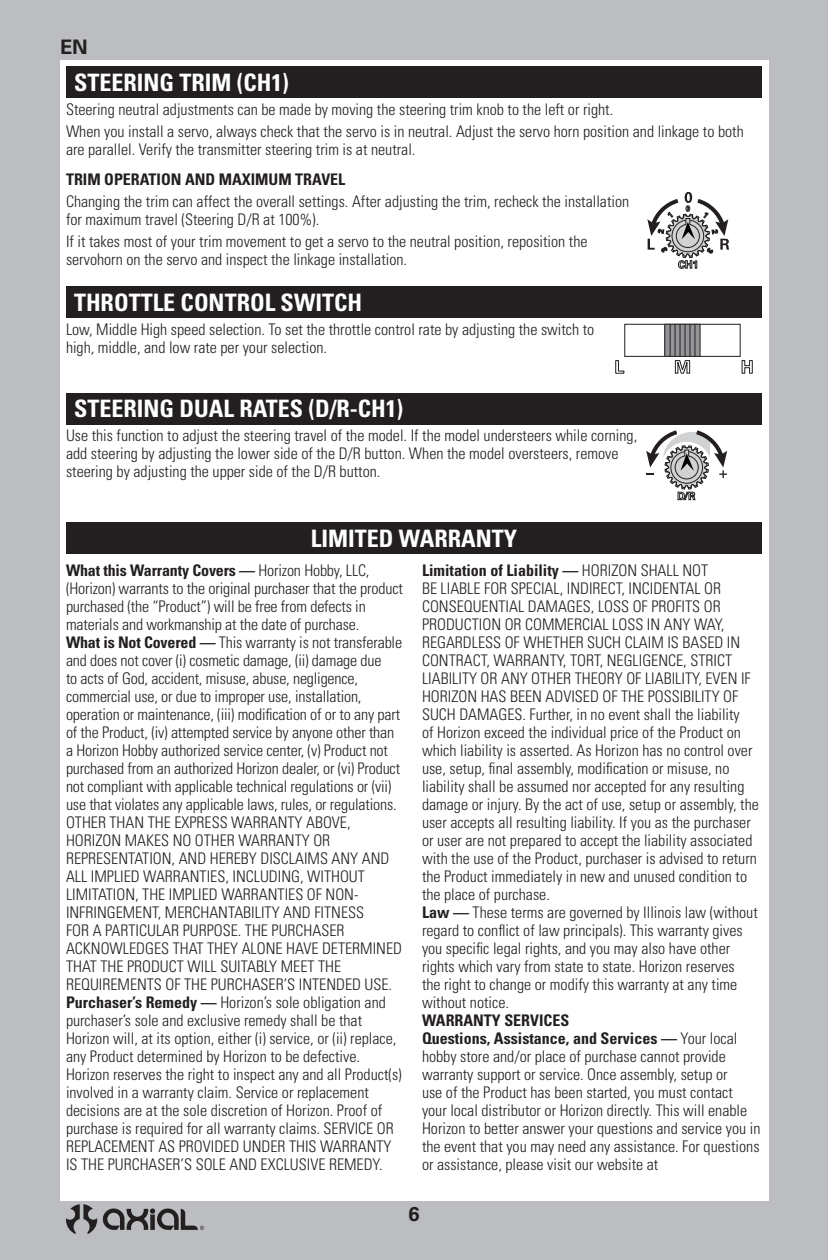
<style>
.page{position:relative;width:828px;height:1260px;background:#bcbdc0}
.page>*{position:absolute;margin:0;border:0;box-sizing:border-box;transform-origin:0 0}
.t1{font:700 condensed 24px "Univers LT Std";color:#fff}
.t2{font:700 20px "Univers LT Std";color:#231f20}
.t3{font:300 condensed 16px/18px "Univers LT Std";color:#231f20}
.t4{font:700 condensed 16px "Univers LT Std";color:#231f20}
.s1{font-weight:700}
</style>
<div class="page">
<div style="left:60px;top:60px;width:709px;height:1140px;background:#fff"></div>
<svg style="left:66px;top:1204px;width:31px;height:30px"></svg>
<svg style="left:103px;top:1208px;width:101px;height:22px"></svg>
<div style="left:66px;top:522px;width:696px;height:32px;background:#231f20"></div>
<svg style="left:646px;top:430px;width:81px;height:70px"></svg>
<svg style="left:647px;top:192px;width:82px;height:77px"></svg>
<div style="left:624px;top:324px;width:117px;height:33px;border:1px solid #231f20"></div>
<svg style="left:666px;top:326px;width:33px;height:29px"></svg>
<div style="left:664px;top:324px;width:37px;height:33px;border:1px solid #231f20"></div>
<hr style="left:670px;top:324px;width:1px;height:32px;background:#231f20">
<hr style="left:675px;top:324px;width:1px;height:32px;background:#231f20">
<hr style="left:680px;top:324px;width:1px;height:32px;background:#231f20">
<hr style="left:685px;top:324px;width:1px;height:32px;background:#231f20">
<hr style="left:690px;top:324px;width:1px;height:32px;background:#231f20">
<hr style="left:695px;top:324px;width:1px;height:32px;background:#231f20">
<svg style="left:615px;top:360px;width:9px;height:14px"></svg>
<svg style="left:675px;top:360px;width:15px;height:14px"></svg>
<svg style="left:742px;top:360px;width:11px;height:14px"></svg>
<div style="left:66px;top:393px;width:696px;height:32px;background:#231f20"></div>
<div style="left:66px;top:286px;width:696px;height:32px;background:#231f20"></div>
<div style="left:66px;top:66px;width:696px;height:32px;background:#231f20"></div>
<p class="t2" style="left:60px;top:39px;width:29px">EN</p>
<h1 class="t1" style="left:74px;top:73px;width:216px">STEERING TRIM (CH1)</h1>
<p class="t3" style="left:66px;top:100px;width:679px;line-height:22px">Steering neutral adjustments can be made by moving the steering trim knob to the left or right.<br>When you install a servo, always check that the servo is in neutral. Adjust the servo horn position and linkage to both</p>
<p class="t3" style="left:66px;top:142px;width:351px">are parallel. Verify the transmitter steering trim is at neutral.</p>
<p class="t4" style="left:66px;top:173px;width:281px">TRIM OPERATION AND MAXIMUM TRAVEL</p>
<p class="t3" style="left:66px;top:194px;width:565px">Changing the trim can affect the overall settings. After adjusting the trim, recheck the installation for maximum travel (Steering D/R at 100%).</p>
<p class="t3" style="left:66px;top:234px;width:523px">If it takes most of your trim movement to get a servo to the neutral position, reposition the servohorn on the servo and inspect the linkage installation.</p>
<h1 class="t1" style="left:74px;top:293px;width:290px">THROTTLE CONTROL SWITCH</h1>
<p class="t3" style="left:66px;top:322px;width:530px">Low, Middle High speed selection. To set the throttle control rate by adjusting the switch to high, middle, and low rate per your selection.</p>
<h1 class="t1" style="left:74px;top:400px;width:331px">STEERING DUAL RATES (D/R-CH1)</h1>
<p class="t3" style="left:66px;top:428px;width:573px">Use this function to adjust the steering travel of the model. If the model understeers while corning, add steering by adjusting the lower side of the D/R button. When the model oversteers, remove steering by adjusting the upper side of the D/R button.</p>
<h1 class="t1" style="left:311px;top:529px;width:208px">LIMITED WARRANTY</h1>
<p class="t3" style="left:66px;top:562px;width:338px"><span class="s1">What this Warranty Covers —</span> Horizon Hobby, LLC, (Horizon) warrants to the original purchaser that the product purchased (the “Product”) will be free from defects in materials and workmanship at the date of purchase.<br><span class="s1">What is Not Covered —</span> This warranty is not transferable and does not cover (i) cosmetic damage, (ii) damage due<br>to acts of God, accident, misuse, abuse, negligence, commercial use, or due to improper use, installation, operation or maintenance, (iii) modification of or to any part of the Product, (iv) attempted service by anyone other than a Horizon Hobby authorized service center, (v) Product not purchased from an authorized Horizon dealer, or (vi) Product not compliant with applicable technical regulations or (vii) use that violates any applicable laws, rules, or regulations.<br>OTHER THAN THE EXPRESS WARRANTY ABOVE, HORIZON MAKES NO OTHER WARRANTY OR REPRESENTATION, AND HEREBY DISCLAIMS ANY AND ALL IMPLIED WARRANTIES, INCLUDING, WITHOUT LIMITATION, THE IMPLIED WARRANTIES OF NON-INFRINGEMENT, MERCHANTABILITY AND FITNESS<br>FOR A PARTICULAR PURPOSE. THE PURCHASER ACKNOWLEDGES THAT THEY ALONE HAVE DETERMINED THAT THE PRODUCT WILL SUITABLY MEET THE REQUIREMENTS OF THE PURCHASER’S INTENDED USE.<br><span class="s1">Purchaser’s Remedy —</span> Horizon’s sole obligation and purchaser’s sole and exclusive remedy shall be that Horizon will, at its option, either (i) service, or (ii) replace, any Product determined by Horizon to be defective.<br>Horizon reserves the right to inspect any and all Product(s) involved in a warranty claim. Service or replacement decisions are at the sole discretion of Horizon. Proof of purchase is required for all warranty claims. SERVICE OR REPLACEMENT AS PROVIDED UNDER THIS WARRANTY IS THE PURCHASER’S SOLE AND EXCLUSIVE REMEDY.</p>
<p class="t3" style="left:422px;top:562px;width:338px"><span class="s1">Limitation of Liability —</span> HORIZON SHALL NOT<br>BE LIABLE FOR SPECIAL, INDIRECT, INCIDENTAL OR CONSEQUENTIAL DAMAGES, LOSS OF PROFITS OR PRODUCTION OR COMMERCIAL LOSS IN ANY WAY, REGARDLESS OF WHETHER SUCH CLAIM IS BASED IN CONTRACT, WARRANTY, TORT, NEGLIGENCE, STRICT LIABILITY OR ANY OTHER THEORY OF LIABILITY, EVEN IF HORIZON HAS BEEN ADVISED OF THE POSSIBILITY OF SUCH DAMAGES. Further, in no event shall the liability<br>of Horizon exceed the individual price of the Product on which liability is asserted. As Horizon has no control over use, setup, final assembly, modification or misuse, no liability shall be assumed nor accepted for any resulting damage or injury. By the act of use, setup or assembly, the user accepts all resulting liability. If you as the purchaser or user are not prepared to accept the liability associated with the use of the Product, purchaser is advised to return the Product immediately in new and unused condition to the place of purchase.<br><span class="s1">Law —</span> These terms are governed by Illinois law (without regard to conflict of law principals). This warranty gives you specific legal rights, and you may also have other rights which vary from state to state. Horizon reserves<br>the right to change or modify this warranty at any time without notice.</p>
<p class="t3" style="left:422px;top:1012px;width:340px"><span class="s1">WARRANTY SERVICES<br>Questions, Assistance, and Services —</span> Your local hobby store and/or place of purchase cannot provide warranty support or service. Once assembly, setup or<br>use of the Product has been started, you must contact your local distributor or Horizon directly. This will enable Horizon to better answer your questions and service you in the event that you may need any assistance. For questions or assistance, please visit our website at</p>
<p class="t2" style="left:408px;top:1206px;width:13px">6</p>
</div>
